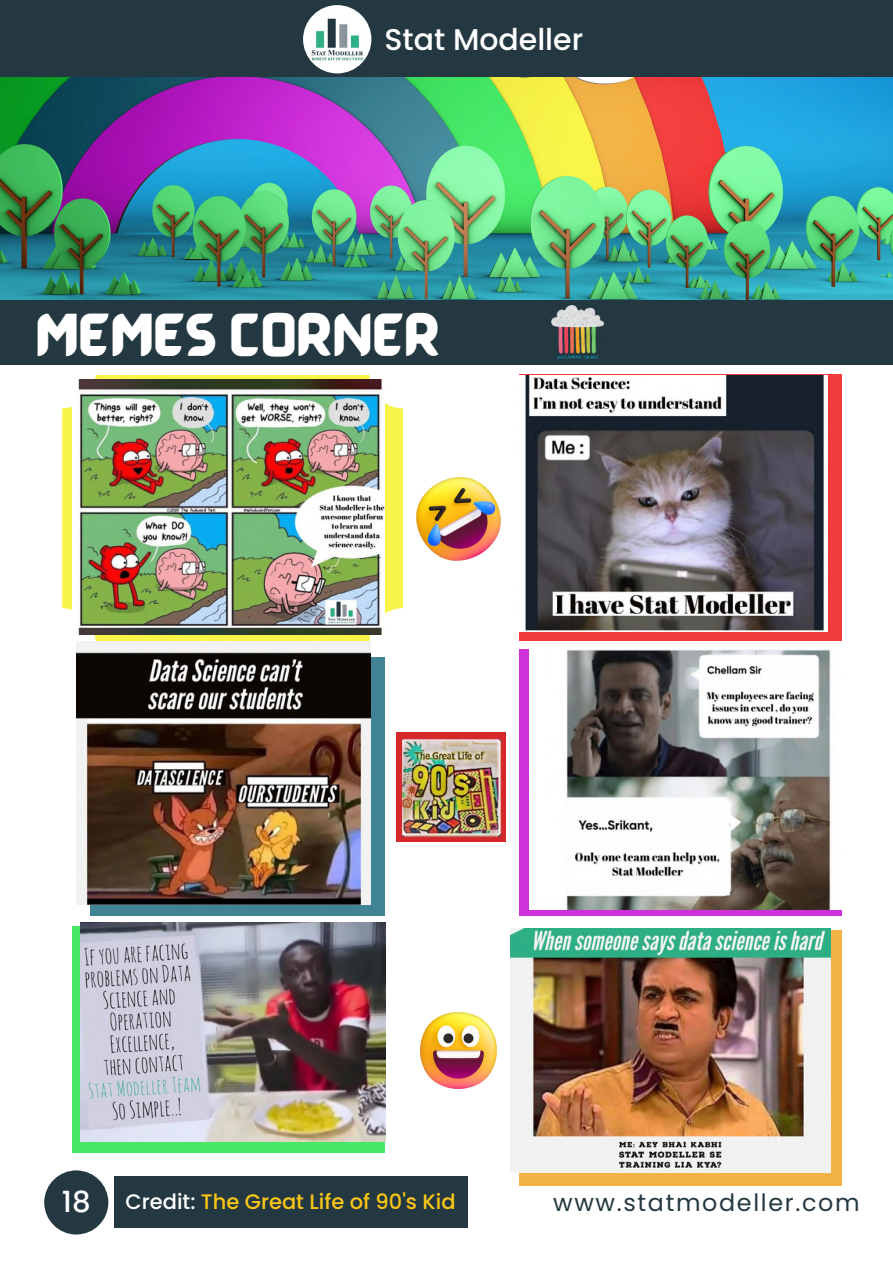
<style>
.page{position:relative;width:893px;height:1264px;background:#fff}
.page>*{position:absolute;margin:0;border:0;box-sizing:border-box;transform-origin:0 0}
.t1{font:45px "BARABARA Regular";color:#fff}
.t2{font:500 30px "Poppins";color:#fff}
.t3{font:500 29.1px "Poppins";color:#fff}
.t4{font:23.85px "Poppins";letter-spacing:.07em;color:#243841}
.t5{font:500 21px "Poppins";color:#fbc715}
.s1{color:#fff}
</style>
<div class="page">
<img style="left:0;top:77px;width:892px;height:223px">
<div style="left:0;top:0;width:892px;height:77px;background:#243841"></div>
<div style="left:44px;top:1170px;width:64px;height:64px;background:#243841;border-radius:50%"></div>
<div style="left:0;top:300px;width:892px;height:64px;background:#243841"></div>
<img style="left:303px;top:5px;width:68px;height:68px;border-radius:50%">
<svg style="left:62px;top:375px;width:341px;height:266px;background:#f2ef5f"></svg>
<img style="left:72px;top:379px;width:313px;height:255px">
<div style="left:519px;top:374px;width:322px;height:267px;background:#f13c3b"></div>
<img style="left:519px;top:375px;width:308px;height:256px">
<div style="left:90px;top:657px;width:295px;height:259px;background:#3f8394"></div>
<img style="left:76px;top:641px;width:295px;height:263px">
<div style="left:519px;top:649px;width:322px;height:267px;background:#ce30da"></div>
<img style="left:529px;top:649px;width:312px;height:260px">
<div style="left:72px;top:926px;width:313px;height:226px;background:#47e767"></div>
<img style="left:80px;top:922px;width:305px;height:219px">
<div style="left:519px;top:930px;width:322px;height:255px;background:#f3b347"></div>
<img style="left:510px;top:928px;width:320px;height:244px">
<div style="left:114px;top:1176px;width:353px;height:52px;background:#243841"></div>
<img style="left:396px;top:732px;width:109px;height:109px">
<img style="left:551px;top:305px;width:52px;height:53px">
<img style="left:417px;top:477px;width:83px;height:83px">
<img style="left:420px;top:1012px;width:77px;height:76px">
<h2 class="t2" style="left:384px;top:18px;width:200px">Stat Modeller</h2>
<h1 class="t1" style="left:35px;top:304px;width:406px">MEMES CORNER</h1>
<h3 class="t3" style="left:62px;top:1180px;width:30px">18</h3>
<p class="t4" style="left:553px;top:1185px;width:308px">www.statmodeller.com</p>
<p class="t5" style="left:126px;top:1186px;width:331px"><span class="s1">Credit:</span> The Great Life of 90's Kid</p>
</div>
